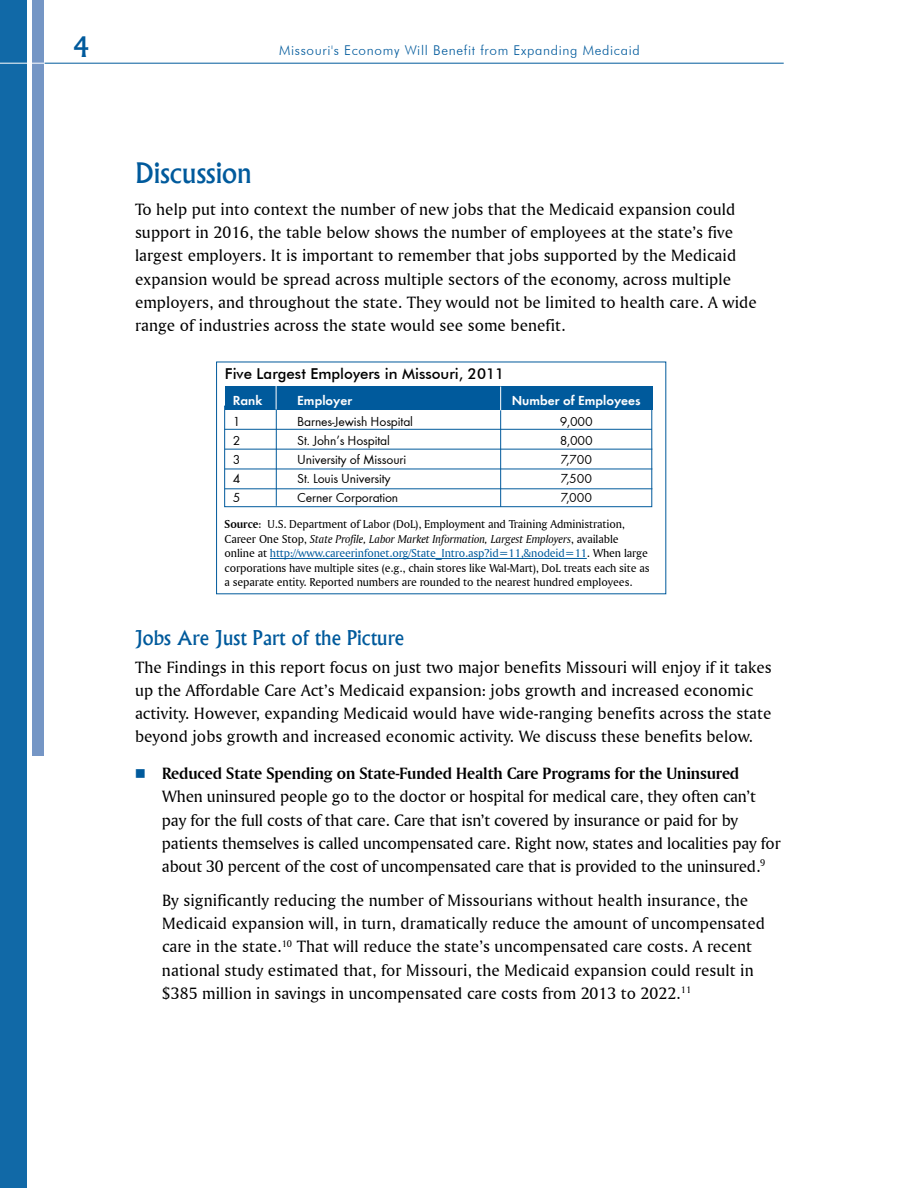
<style>
.page{position:relative;width:918px;height:1188px;background:#fff}
.page>*{position:absolute;margin:0;border:0;box-sizing:border-box;transform-origin:0 0}
.t1{font:500 27px "Albertus";color:#005a9c}
.t2{font:500 19.5px "Albertus";color:#005a9c}
.t3{font:17.25px/23.2px "Amerigo BT Roman A";letter-spacing:.005em;color:#000}
.t4{font:17.25px "Amerigo BT Bold A";letter-spacing:-.01em;color:#000}
.t5{font:500 15px "Futura BT";color:#000}
.t6{font:13.5px "Function";letter-spacing:-.01em;color:#000}
.t7{font:300 13.5px "Futura BT";letter-spacing:.05em;color:#005a9c}
.t8{font:700 13.5px "Function";color:#fff}
.t9{font:12px/14.4px "Amerigo BT Roman A";letter-spacing:-.01em;color:#000}
.t10{font:12px "Amerigo BT Italic A";letter-spacing:-.01em;color:#000}
.s1{font-family:"Amerigo BT Bold A"}
.s2{font-family:"Amerigo BT Roman A"}
.s3{color:#005a9c}
</style>
<div class="page">
<div style="left:224px;top:406px;width:428px;height:101px;border:1px solid #005a9c"></div>
<div style="left:225px;top:386px;width:427px;height:24px;background:#005a9c"></div>
<hr style="left:224px;top:429px;width:428px;height:1px;background:#005a9c">
<hr style="left:225px;top:449px;width:427px;height:1px;background:#005a9c">
<hr style="left:225px;top:469px;width:427px;height:1px;background:#005a9c">
<hr style="left:225px;top:489px;width:427px;height:1px;background:#005a9c">
<hr style="left:500px;top:410px;width:1px;height:97px;background:#005a9c">
<svg style="left:500px;top:386px;width:1px;height:24px"></svg>
<hr style="left:270px;top:558px;width:317px;height:1px;background:#005a9c">
<hr style="left:276px;top:410px;width:1px;height:96px;background:#005a9c">
<svg style="left:276px;top:386px;width:1px;height:24px"></svg>
<div style="left:0;top:0;width:26px;height:1188px;background:#1169a7"></div>
<div style="left:32px;top:0;width:12px;height:756px;background:#7596c5"></div>
<hr style="left:44px;top:63px;width:740px;height:1px;background:#005a9c">
<hr style="left:0;top:63px;width:44px;height:1px;background:#fff">
<h1 class="t1" style="left:72px;top:30px;width:18px">4</h1>
<p class="t7" style="left:279px;top:42px;width:362px">Missouri's Economy Will Benefit from Expanding Medicaid</p>
<h1 class="t1" style="left:135px;top:156px;width:118px">Discussion</h1>
<p class="t3" style="left:135px;top:197px;width:623px">To help put into context the number of new jobs that the Medicaid expansion could support in 2016, the table below shows the number of employees at the state’s five largest employers. It is important to remember that jobs supported by the Medicaid expansion would be spread across multiple sectors of the economy, across multiple employers, and throughout the state. They would not be limited to health care. A wide range of industries across the state would see some benefit.</p>
<p class="t5" style="left:225px;top:365px;width:281px">Five Largest Employers in Missouri, 2011</p>
<p class="t8" style="left:233px;top:392px;width:31px">Rank</p>
<p class="t8" style="left:297px;top:392px;width:57px">Employer</p>
<p class="t8" style="left:512px;top:392px;width:130px">Number of Employees</p>
<p class="t6" style="left:233px;top:413px;width:9px">1</p>
<p class="t6" style="left:297px;top:413px;width:117px">Barnes-Jewish Hospital</p>
<p class="t6" style="left:560px;top:413px;width:35px">9,000</p>
<p class="t6" style="left:233px;top:433px;width:9px">2</p>
<p class="t6" style="left:297px;top:433px;width:94px">St. John’s Hospital</p>
<p class="t6" style="left:560px;top:433px;width:35px">8,000</p>
<p class="t6" style="left:233px;top:452px;width:9px">3</p>
<p class="t6" style="left:297px;top:452px;width:110px">University of Missouri</p>
<p class="t6" style="left:561px;top:452px;width:33px">7,700</p>
<p class="t6" style="left:233px;top:471px;width:9px">4</p>
<p class="t6" style="left:297px;top:471px;width:95px">St. Louis University</p>
<p class="t6" style="left:561px;top:471px;width:33px">7,500</p>
<p class="t6" style="left:233px;top:490px;width:9px">5</p>
<p class="t6" style="left:297px;top:490px;width:103px">Cerner Corporation</p>
<p class="t6" style="left:561px;top:490px;width:33px">7,000</p>
<p class="t9" style="left:225px;top:517px;width:402px"><span class="s1">Source</span>: U.S. Department of Labor (DoL), Employment and Training Administration,</p>
<p class="t10" style="left:225px;top:531px;width:395px"><span class="s2">Career One Stop,</span> State Profile, Labor Market Information, Largest Employers<span class="s2">, available</span></p>
<p class="t9" style="left:225px;top:546px;width:426px">online at <span class="s3">http://www.careerinfonet.org/State_Intro.asp?id=11,&amp;nodeid=11</span>. When large corporations have multiple sites (e.g., chain stores like Wal-Mart), DoL treats each site as a separate entity. Reported numbers are rounded to the nearest hundred employees.</p>
<p class="t2" style="left:135px;top:626px;width:271px">Jobs Are Just Part of the Picture</p>
<p class="t3" style="left:135px;top:655px;width:638px">The Findings in this report focus on just two major benefits Missouri will enjoy if it takes up the Affordable Care Act’s Medicaid expansion: jobs growth and increased economic activity. However, expanding Medicaid would have wide-ranging benefits across the state beyond jobs growth and increased economic activity. We discuss these benefits below.</p>
<p class="t4" style="left:162px;top:763px;width:579px">Reduced state spending on state-funded health care programs for the uninsured</p>
<p class="t3" style="left:162px;top:785px;width:620px">When uninsured people go to the doctor or hospital for medical care, they often can’t pay for the full costs of that care. Care that isn’t covered by insurance or paid for by patients themselves is called uncompensated care. Right now, states and localities pay for about 30 percent of the cost of uncompensated care that is provided to the uninsured.<sup>9</sup></p>
<p class="t3" style="left:162px;top:888px;width:605px">By significantly reducing the number of Missourians without health insurance, the Medicaid expansion will, in turn, dramatically reduce the amount of uncompensated care in the state.<sup>10</sup> That will reduce the state’s uncompensated care costs. A recent national study estimated that, for Missouri, the Medicaid expansion could result in $385 million in savings in uncompensated care costs from 2013 to 2022.<sup>11</sup></p>
</div>
